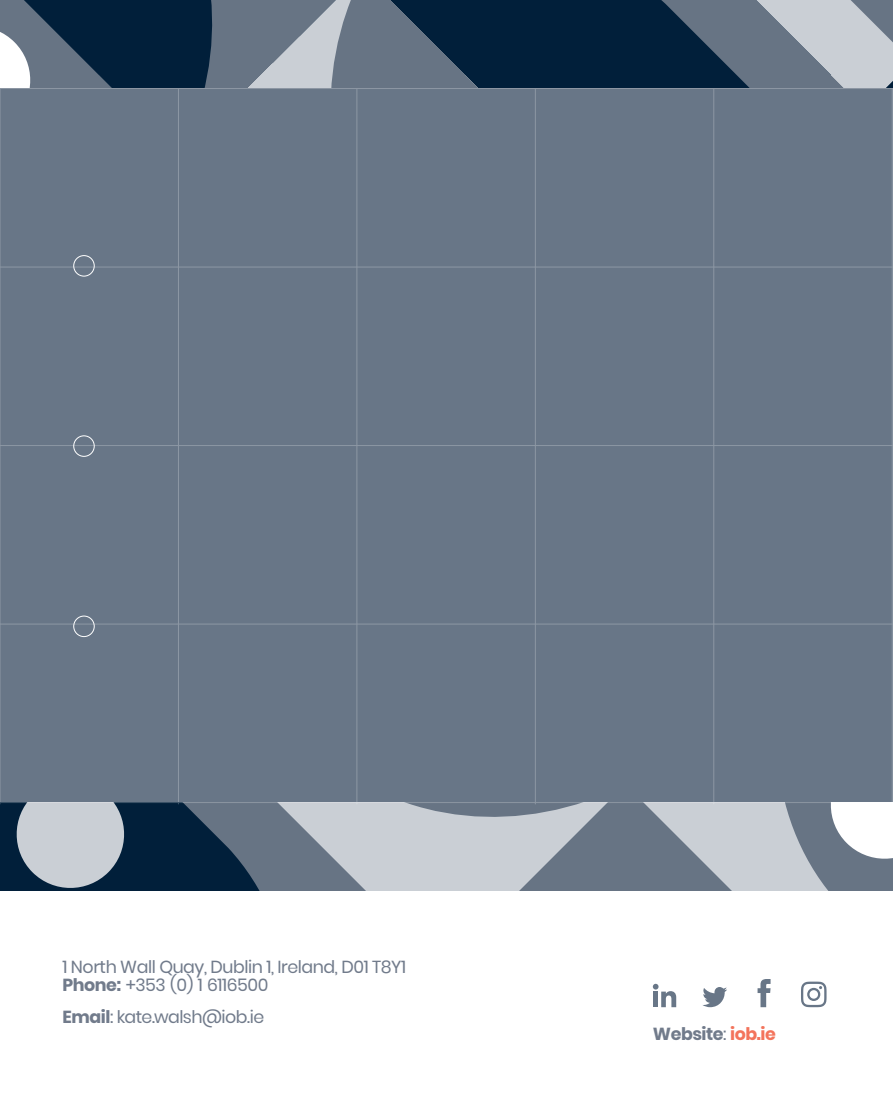
<style>
.page{position:relative;width:893px;height:1106px;background:#fff}
.page>*{position:absolute;margin:0;border:0;box-sizing:border-box;transform-origin:0 0}
.t1{font:17.4px/18.5px "Poppins";letter-spacing:-.025em;color:#717b8b}
.t2{font:17.4px "Poppins";letter-spacing:-.035em;color:#717b8b}
.t3{font:700 17.4px "Poppins";letter-spacing:-.025em;color:#717b8b}
.s1{font-weight:700}
.s2{font-style:inherit}
.s3{font-weight:400}
.s4{color:#f3745c}
</style>
<div class="page">
<div style="left:0;top:88px;width:893px;height:802px;background:#687687"></div>
<svg style="left:0;top:803px;width:893px;height:87px"></svg>
<svg style="left:0;top:0;width:893px;height:88px;background:#485c6f"></svg>
<div style="left:73px;top:255px;width:22px;height:21px;border:1px solid #fff;border-radius:50%"></div>
<div style="left:73px;top:435px;width:22px;height:22px;border:1px solid #fff;border-radius:50%"></div>
<div style="left:73px;top:615px;width:22px;height:22px;border:1px solid #fff;border-radius:50%"></div>
<hr style="left:892px;top:89px;width:1px;height:715px;background:#fff">
<hr style="left:713px;top:89px;width:1px;height:715px;background:#fff">
<hr style="left:535px;top:89px;width:1px;height:715px;background:#fff">
<hr style="left:356px;top:89px;width:1px;height:715px;background:#fff">
<hr style="left:178px;top:89px;width:1px;height:715px;background:#fff">
<hr style="left:0;top:89px;width:1px;height:715px;background:#fff">
<hr style="left:0;top:88px;width:893px;height:1px;background:#fff">
<hr style="left:0;top:267px;width:893px;height:1px;background:#fff">
<hr style="left:0;top:445px;width:893px;height:1px;background:#fff">
<hr style="left:0;top:623px;width:893px;height:1px;background:#fff">
<hr style="left:0;top:802px;width:893px;height:1px;background:#fff">
<svg style="left:653px;top:983px;width:23px;height:24px"></svg>
<svg style="left:702px;top:987px;width:25px;height:20px"></svg>
<svg style="left:757px;top:979px;width:14px;height:28px"></svg>
<svg style="left:801px;top:981px;width:25px;height:26px"></svg>
<p class="t1" style="left:63px;top:957px;width:345px">1 North Wall Quay, Dublin 1, Ireland, D01 T8Y1<br><span class="s1">Phone:</span> +353 (0) 1 6116500</p>
<p class="t2" style="left:63px;top:1007px;width:203px"><span class="s1">Email</span><span class="s2">:</span> kate.walsh<span class="s2">@iob.ie</span></p>
<p class="t3" style="left:653px;top:1023px;width:124px">Website<span class="s3">:</span> <span class="s4">iob.ie</span></p>
</div>
